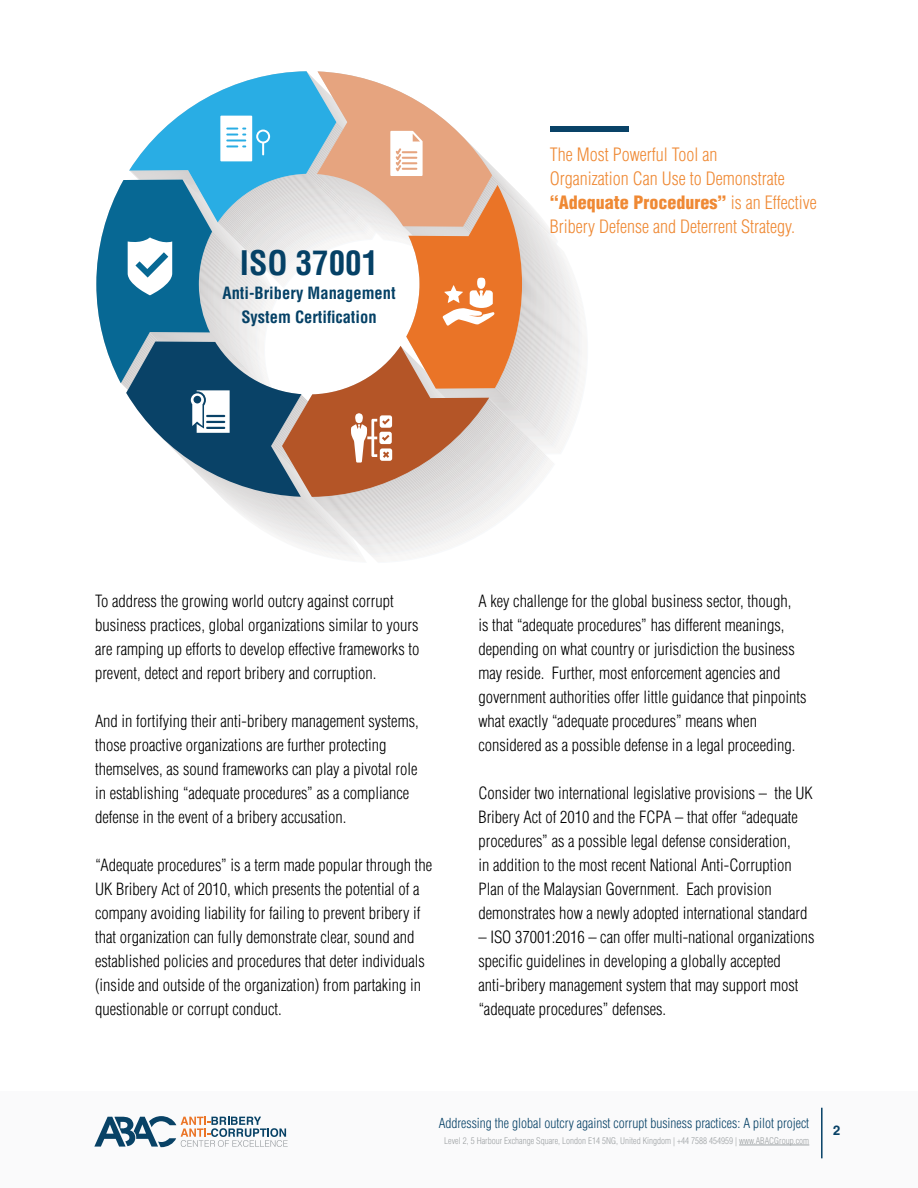
<style>
.page{position:relative;width:918px;height:1188px;background:#fff}
.page>*{position:absolute;margin:0;border:0;box-sizing:border-box;transform-origin:0 0}
.t1{font:700 condensed 33px "Helvetica";color:#054166}
.t2{font:300 condensed 18px/24px "Helvetica";color:#ef8934}
.t3{font:300 condensed 16.5px/24px "Helvetica";color:#000}
.t4{font:700 condensed 16.5px/24px "Helvetica";color:#054166;text-align:center}
.t5{font:300 condensed 13.5px "Helvetica";color:#064166}
.t6{font:700 13.5px "Helvetica Greek";color:#074166}
.t7{font:300 condensed 9px "Helvetica";color:#9da1a3}
.s1{font-weight:900}
</style>
<div class="page">
<div style="left:0;top:1091px;width:918px;height:97px;background:#fafafb"></div>
<hr style="left:739px;top:1145px;width:70px;height:1px;background:#9da1a3">
<svg style="left:94px;top:1116px;width:194px;height:31px"></svg>
<hr style="left:821px;top:1108px;width:2px;height:50px;background:#064166">
<svg style="left:96px;top:71px;width:487px;height:487px"></svg>
<div style="left:550px;top:126px;width:78px;height:6px;background:#094267"></div>
<h1 class="t1" style="left:240px;top:242px;width:140px">ISO 37001</h1>
<p class="t4" style="left:223px;top:281px;width:175px">Anti-Bribery Management<br>System Certification</p>
<p class="t2" style="left:550px;top:142px;width:268px">The Most Powerful Tool an<br>Organization Can Use to Demonstrate <span class="s1">“Adequate Procedures”</span> is an Effective Bribery Defense and Deterrent Strategy.</p>
<p class="t3" style="left:95px;top:589px;width:326px">To address the growing world outcry against corrupt business practices, global organizations similar to yours are ramping up efforts to develop effective frameworks to prevent, detect and report bribery and corruption.</p>
<p class="t3" style="left:95px;top:709px;width:325px">And in fortifying their anti-bribery management systems, those proactive organizations are further protecting themselves, as sound frameworks can play a pivotal role in establishing “adequate procedures” as a compliance defense in the event of a bribery accusation.</p>
<p class="t3" style="left:95px;top:853px;width:339px">“Adequate procedures” is a term made popular through the UK Bribery Act of 2010, which presents the potential of a company avoiding liability for failing to prevent bribery if that organization can fully demonstrate clear, sound and established policies and procedures that deter individuals (inside and outside of the organization) from partaking in questionable or corrupt conduct.</p>
<p class="t3" style="left:478px;top:589px;width:329px">A key challenge for the global business sector, though,<br>is that “adequate procedures” has different meanings, depending on what country or jurisdiction the business may reside. Further, most enforcement agencies and government authorities offer little guidance that pinpoints what exactly “adequate procedures” means when considered as a possible defense in a legal proceeding.</p>
<p class="t3" style="left:478px;top:781px;width:336px">Consider two international legislative provisions – the UK Bribery Act of 2010 and the FCPA – that offer “adequate procedures” as a possible legal defense consideration,<br>in addition to the most recent National Anti-Corruption Plan of the Malaysian Government. Each provision demonstrates how a newly adopted international standard</p>
<p class="t3" style="left:478px;top:925px;width:338px">– ISO 37001:2016 – can offer multi-national organizations specific guidelines in developing a globally accepted anti-bribery management system that may support most “adequate procedures” defenses.</p>
<p class="t5" style="left:439px;top:1114px;width:372px">Addressing the global outcry against corrupt business practices: A pilot project</p>
<p class="t7" style="left:444px;top:1135px;width:366px">Level 2, 5 Harbour Exchange Square, London E14 5NG, United Kingdom | +44 7588 454959 | www.ABACGroup.com</p>
<p class="t6" style="left:833px;top:1122px;width:9px">2</p>
</div>
